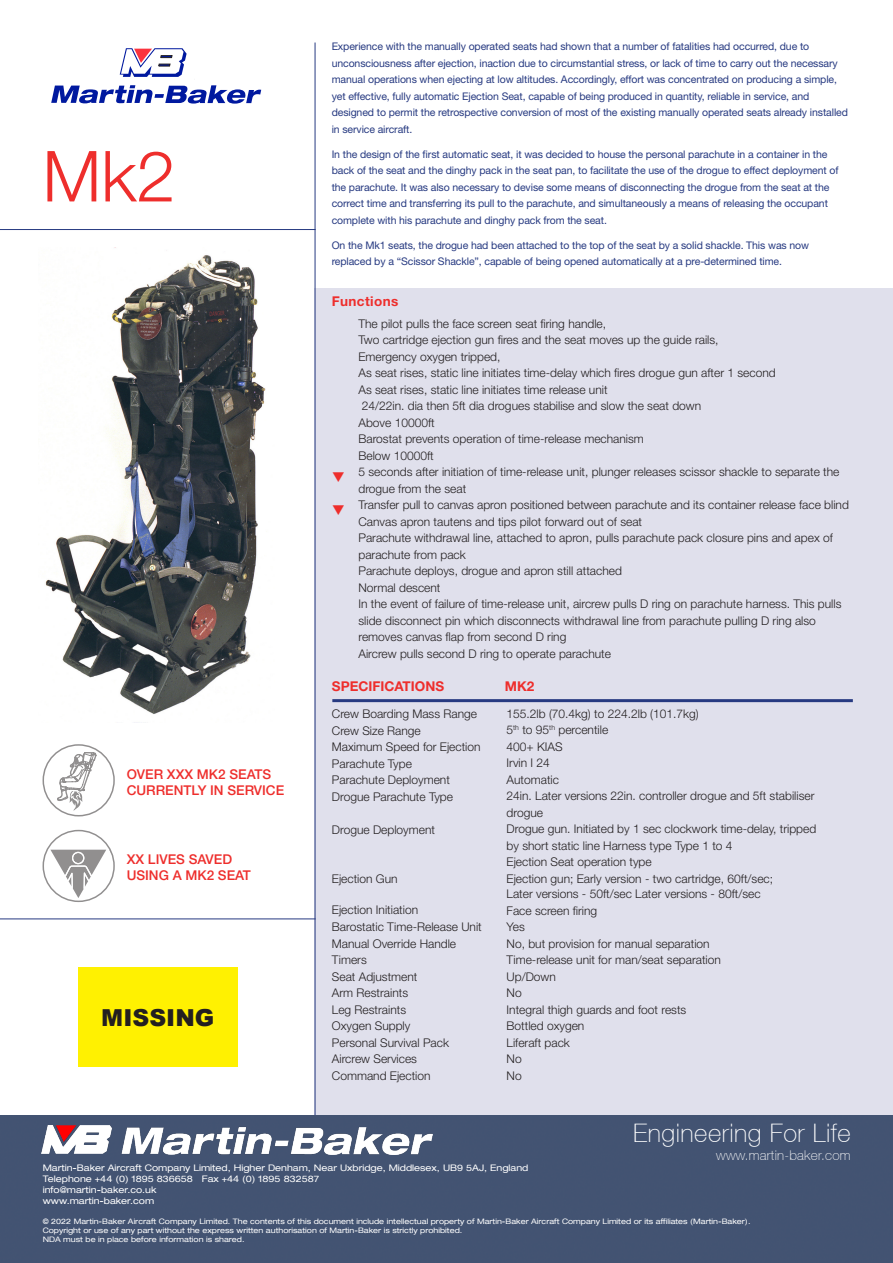
<style>
.page{position:relative;width:893px;height:1263px;background:#fff}
.page>*{position:absolute;margin:0;border:0;box-sizing:border-box;transform-origin:0 0}
.t1{font:300 70.5px "Helvetica Neue LT Std";color:#ee2e2c}
.t2{font:100 25.5px "Helvetica 35";letter-spacing:.02em;color:#fff}
.t3{font:900 23.4px "Arial";color:#231f20}
.t4{font:500 13.5px/16.2px "Helvetica Neue LT Std";color:#ee2e2c}
.t5{font:100 13.5px "Helvetica 35";letter-spacing:.02em;color:#fff}
.t6{font:700 13.5px "Helvetica Neue LT Std";color:#ee2e2c}
.t7{font:700 13.5px "Helvetica Neue LT Std";letter-spacing:.03em;color:#ee2e2c}
.t8{font:300 12px/16.5px "Helvetica Neue LT Std";color:#231f20}
.t9{font:10.5px/16.5px "Helvetica Neue LT Std";letter-spacing:-.01em;color:#273a81}
.t10{font:expanded 9px "Helvetica 53";color:#fff}
.t11{font:expanded 7.5px "Helvetica 53";color:#fff}
</style>
<div class="page">
<div style="left:315px;top:288px;width:578px;height:922px;background:#e0e0ec"></div>
<svg style="left:51px;top:48px;width:210px;height:56px"></svg>
<hr style="left:0;top:229px;width:316px;height:1px;background:#273a81">
<hr style="left:315px;top:43px;width:1px;height:1220px;background:#273a81">
<hr style="left:0;top:918px;width:316px;height:1px;background:#273a81">
<div style="left:0;top:1115px;width:893px;height:148px;background:#435372"></div>
<img style="left:42px;top:1125px;width:391px;height:29px">
<svg style="left:57px;top:752px;width:41px;height:59px"></svg>
<div style="left:43px;top:744px;width:72px;height:72px;border:2px solid #231f20;border-radius:50%"></div>
<svg style="left:50px;top:850px;width:64px;height:48px"></svg>
<div style="left:43px;top:830px;width:72px;height:72px;border:2px solid #231f20;border-radius:50%"></div>
<img style="left:45px;top:255px;width:221px;height:459px">
<hr style="left:332px;top:699px;width:521px;height:3px;background:#273a81">
<div style="left:78px;top:968px;width:159px;height:99px;background:#fff101"></div>
<p class="t1" style="left:43px;top:133px;width:135px">Mk2</p>
<p class="t4" style="left:127px;top:766px;width:159px">OVER XXX MK2 SEATS<br>CURRENTLY IN SERVICE</p>
<p class="t4" style="left:127px;top:851px;width:107px">XX LIVES SAVED</p>
<p class="t4" style="left:127px;top:867px;width:126px">USING A MK2 SEAT</p>
<p class="t3" style="left:101px;top:1000px;width:115px">MISSING</p>
<p class="t9" style="left:332px;top:38px;width:518px">Experience with the manually operated seats had shown that a number of fatalities had occurred, due to unconsciousness after ejection, inaction due to circumstantial stress, or lack of time to carry out the necessary manual operations when ejecting at low altitudes. Accordingly, effort was concentrated on producing a simple, yet effective, fully automatic Ejection Seat, capable of being produced in quantity, reliable in service, and designed to permit the retrospective conversion of most of the existing manually operated seats already installed in service aircraft.</p>
<p class="t9" style="left:332px;top:145px;width:508px">In the design of the first automatic seat, it was decided to house the personal parachute in a container in the back of the seat and the dinghy pack in the seat pan, to facilitate the use of the drogue to effect deployment of the parachute. It was also necessary to devise some means of disconnecting the drogue from the seat at the correct time and transferring its pull to the parachute, and simultaneously a means of releasing the occupant complete with his parachute and dinghy pack from the seat.</p>
<p class="t9" style="left:332px;top:236px;width:479px">On the Mk1 seats, the drogue had been attached to the top of the seat by a solid shackle. This was now replaced by a “Scissor Shackle”, capable of being opened automatically at a pre-determined time.</p>
<p class="t7" style="left:332px;top:293px;width:68px">Functions</p>
<p class="t8" style="left:358px;top:315px;width:249px">The pilot pulls the face screen seat firing handle,</p>
<p class="t8" style="left:358px;top:331px;width:362px">Two cartridge ejection gun fires and the seat moves up the guide rails,</p>
<p class="t8" style="left:358px;top:348px;width:144px">Emergency oxygen tripped,</p>
<p class="t8" style="left:358px;top:364px;width:419px">As seat rises, static line initiates time-delay which fires drogue gun after 1 second</p>
<p class="t8" style="left:358px;top:381px;width:251px">As seat rises, static line initiates time release unit</p>
<p class="t8" style="left:362px;top:397px;width:341px">24/22in. dia then 5ft dia drogues stabilise and slow the seat down</p>
<p class="t8" style="left:358px;top:414px;width:78px">Above 10000ft</p>
<p class="t8" style="left:358px;top:430px;width:287px">Barostat prevents operation of time-release mechanism</p>
<p class="t8" style="left:358px;top:447px;width:77px">Below 10000ft</p>
<p class="t8" style="left:358px;top:463px;width:482px">5 seconds after initiation of time-release unit, plunger releases scissor shackle to separate the drogue from the seat</p>
<p class="t8" style="left:358px;top:496px;width:492px">Transfer pull to canvas apron positioned between parachute and its container release face blind</p>
<p class="t8" style="left:358px;top:513px;width:285px">Canvas apron tautens and tips pilot forward out of seat</p>
<p class="t8" style="left:358px;top:529px;width:476px">Parachute withdrawal line, attached to apron, pulls parachute pack closure pins and apex of parachute from pack</p>
<p class="t8" style="left:358px;top:562px;width:265px">Parachute deploys, drogue and apron still attached</p>
<p class="t8" style="left:358px;top:579px;width:84px">Normal descent</p>
<p class="t8" style="left:358px;top:595px;width:484px">In the event of failure of time-release unit, aircrew pulls D ring on parachute harness. This pulls slide disconnect pin which disconnects withdrawal line from parachute pulling D ring also removes canvas flap from second D ring</p>
<p class="t8" style="left:358px;top:645px;width:254px">Aircrew pulls second D ring to operate parachute</p>
<p class="t6" style="left:332px;top:677px;width:114px">SPECIFICATIONS</p>
<p class="t8" style="left:332px;top:705px;width:147px">Crew Boarding Mass Range</p>
<p class="t8" style="left:332px;top:722px;width:90px">Crew Size Range</p>
<p class="t8" style="left:332px;top:738px;width:150px">Maximum Speed for Ejection</p>
<p class="t8" style="left:332px;top:755px;width:82px">Parachute Type</p>
<p class="t8" style="left:332px;top:771px;width:120px">Parachute Deployment</p>
<p class="t8" style="left:332px;top:788px;width:123px">Drogue Parachute Type</p>
<p class="t8" style="left:332px;top:821px;width:105px">Drogue Deployment</p>
<p class="t8" style="left:332px;top:870px;width:67px">Ejection Gun</p>
<p class="t6" style="left:505px;top:677px;width:31px">MK2</p>
<p class="t8" style="left:507px;top:705px;width:194px">155.2lb (70.4kg) to 224.2lb (101.7kg)</p>
<p class="t8" style="left:507px;top:721px;width:103px">5<sup>th</sup> to 95<sup>th</sup> percentile</p>
<p class="t8" style="left:507px;top:738px;width:58px">400+ KIAS</p>
<p class="t8" style="left:507px;top:754px;width:45px">Irvin I 24</p>
<p class="t8" style="left:507px;top:771px;width:54px">Automatic</p>
<p class="t8" style="left:507px;top:787px;width:309px">24in. Later versions 22in. controller drogue and 5ft stabiliser drogue</p>
<p class="t8" style="left:507px;top:820px;width:311px">Drogue gun. Initiated by 1 sec clockwork time-delay, tripped by short static line Harness type Type 1 to 4</p>
<p class="t8" style="left:507px;top:853px;width:147px">Ejection Seat operation type</p>
<p class="t8" style="left:507px;top:870px;width:268px">Ejection gun; Early version - two cartridge, 60ft/sec;</p>
<p class="t8" style="left:507px;top:885px;width:256px">Later versions - 50ft/sec Later versions - 80ft/sec</p>
<p class="t8" style="left:332px;top:901px;width:88px">Ejection Initiation</p>
<p class="t8" style="left:507px;top:902px;width:92px">Face screen firing</p>
<p class="t8" style="left:332px;top:918px;width:151px">Barostatic Time-Release Unit<br>Manual Override Handle<br>Timers<br>Seat Adjustment<br>Arm Restraints<br>Leg Restraints<br>Oxygen Supply<br>Personal Survival Pack<br>Aircrew Services<br>Command Ejection</p>
<p class="t8" style="left:507px;top:918px;width:216px">Yes<br>No, but provision for manual separation<br>Time-release unit for man/seat separation<br>Up/Down<br>No<br>Integral thigh guards and foot rests<br>Bottled oxygen<br>Liferaft pack<br>No<br>No</p>
<p class="t2" style="left:633px;top:1118px;width:219px">Engineering For Life</p>
<p class="t5" style="left:716px;top:1147px;width:136px">www.martin-baker.com</p>
<p class="t10" style="left:43px;top:1163px;width:487px">Martin-Baker Aircraft Company Limited, Higher Denham, Near Uxbridge, Middlesex, UB9 5AJ, England</p>
<p class="t10" style="left:43px;top:1173px;width:278px">Telephone +44 (0) 1895 836658 Fax +44 (0) 1895 832587</p>
<p class="t10" style="left:43px;top:1184px;width:115px">info@martin-baker.co.uk</p>
<p class="t10" style="left:43px;top:1195px;width:113px">www.martin-baker.com</p>
<p class="t11" style="left:43px;top:1216px;width:709px">© 2022 Martin-Baker Aircraft Company Limited. The contents of this document include intellectual property of Martin-Baker Aircraft Company Limited or its affiliates (Martin-Baker).</p>
<p class="t11" style="left:43px;top:1225px;width:421px">Copyright or use of any part without the express written authorisation of Martin-Baker is strictly prohibited.</p>
<p class="t11" style="left:43px;top:1234px;width:203px">NDA must be in place before information is shared.</p>
</div>
